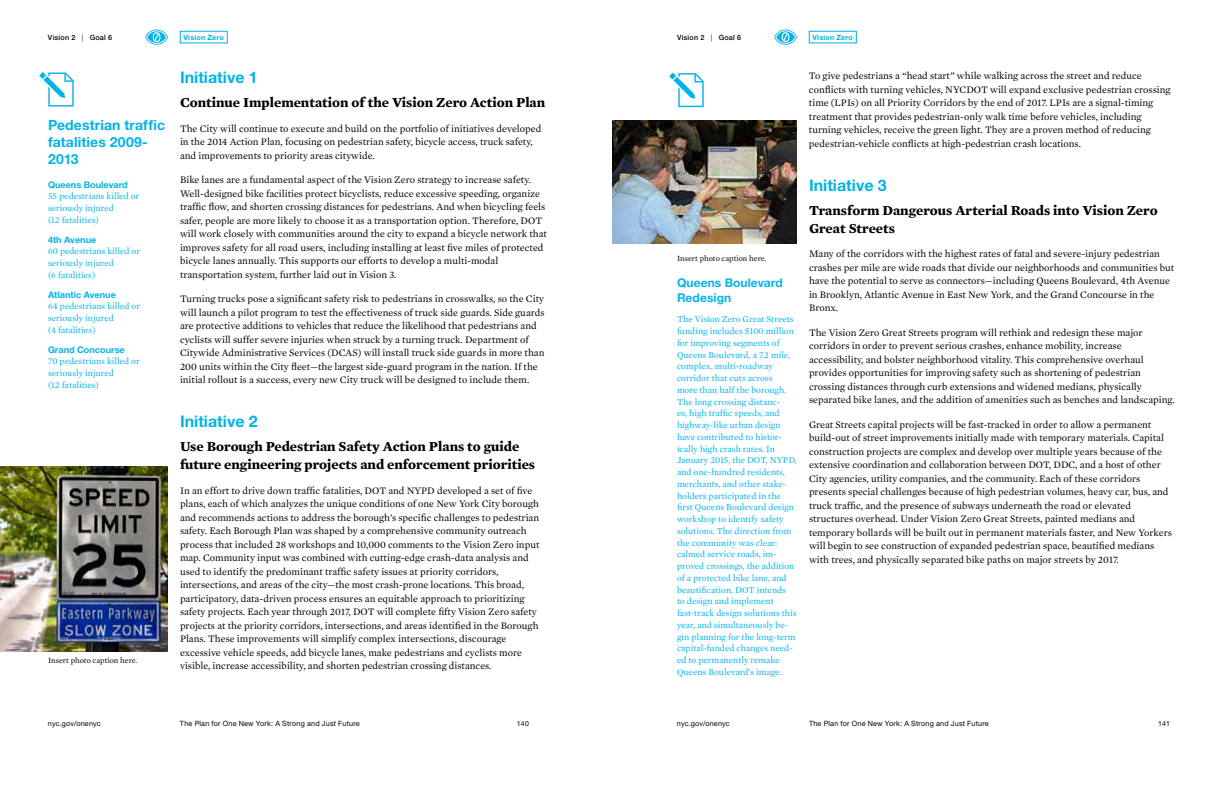
<style>
.page{position:relative;width:1224px;height:792px;background:#fff}
.page>*{position:absolute;margin:0;border:0;box-sizing:border-box;transform-origin:0 0}
.t1{font:700 16px "Helvetica Neue LT Pro";color:#00b3e9}
.t2{font:14px/18px "Mercury News HTF1 Bold";color:#000}
.t3{font:700 14px/17px "Helvetica Neue LT Pro";letter-spacing:.01em;color:#00b3e9}
.t4{font:700 12px/15px "Helvetica Neue LT Pro";letter-spacing:.005em;color:#00b3e9}
.t5{font:10.1px/13.5px "Mercury News HTF1 Roman";color:#000}
.t6{font:9.1px/11.8px "Mercury News HTF1 Roman";color:#00b3e9}
.t7{font:700 9.1px "Helvetica Neue LT Pro";color:#00b3e9}
.t8{font:8px "Mercury News HTF1 Roman";color:#000}
.t9{font:7.2px "Helvetica Neue LT Pro";letter-spacing:.025em;color:#000}
.t10{font:500 7.2px "Helvetica Neue LT Pro";letter-spacing:.03em;color:#000}
.t11{font:700 7.2px "Helvetica Neue LT Pro";letter-spacing:.025em;color:#00b3e9}
.t12{font:7px "Helvetica Neue LT Pro";color:#000}
.s1{font-weight:300}
</style>
<div class="page">
<div style="left:180px;top:31px;width:48px;height:12px;border:1px solid #00b3e9"></div>
<svg style="left:145px;top:29px;width:23px;height:16px"></svg>
<div style="left:809px;top:31px;width:48px;height:12px;border:1px solid #00b3e9"></div>
<svg style="left:774px;top:29px;width:23px;height:16px"></svg>
<img style="left:0;top:467px;width:168px;height:185px">
<svg style="left:39px;top:72px;width:35px;height:35px"></svg>
<img style="left:612px;top:120px;width:185px;height:123px">
<svg style="left:669px;top:73px;width:35px;height:34px"></svg>
<p class="t10" style="left:48px;top:33px;width:66px">Vision 2 <span class="s1">|</span> Goal 6</p>
<p class="t11" style="left:183px;top:33px;width:42px">Vision Zero</p>
<p class="t10" style="left:677px;top:33px;width:66px">Vision 2 <span class="s1">|</span> Goal 6</p>
<p class="t11" style="left:813px;top:33px;width:42px">Vision Zero</p>
<h2 class="t3" style="left:48px;top:116px;width:119px">Pedestrian traffic fatalities 2009-<br>2013</h2>
<p class="t7" style="left:48px;top:179px;width:81px">Queens Boulevard</p>
<p class="t6" style="left:48px;top:190px;width:93px">55 pedestrians killed or seriously injured<br>(12 fatalities)</p>
<p class="t7" style="left:48px;top:234px;width:50px">4th Avenue</p>
<p class="t6" style="left:48px;top:245px;width:94px">60 pedestrians killed or seriously injured<br>(6 fatalities)</p>
<p class="t7" style="left:48px;top:289px;width:69px">Atlantic Avenue</p>
<p class="t6" style="left:48px;top:300px;width:94px">64 pedestrians killed or seriously injured<br>(4 fatalities)</p>
<p class="t7" style="left:48px;top:344px;width:78px">Grand Concourse</p>
<p class="t6" style="left:48px;top:355px;width:93px">70 pedestrians killed or seriously injured<br>(12 fatalities)</p>
<p class="t8" style="left:48px;top:655px;width:91px">Insert photo caption here.</p>
<h1 class="t1" style="left:180px;top:68px;width:79px">Initiative 1</h1>
<h2 class="t2" style="left:180px;top:94px;width:367px">Continue Implementation of the Vision Zero Action Plan</h2>
<p class="t5" style="left:180px;top:122px;width:363px">The City will continue to execute and build on the portfolio of initiatives developed in the 2014 Action Plan, focusing on pedestrian safety, bicycle access, truck safety, and improvements to priority areas citywide.</p>
<p class="t5" style="left:180px;top:173px;width:369px">Bike lanes are a fundamental aspect of the Vision Zero strategy to increase safety.<br>Well-designed bike facilities protect bicyclists, reduce excessive speeding, organize traffic flow, and shorten crossing distances for pedestrians. And when bicycling feels safer, people are more likely to choose it as a transportation option. Therefore, DOT will work closely with communities around the city to expand a bicycle network that improves safety for all road users, including installing at least five miles of protected bicycle lanes annually. This supports our efforts to develop a multi-modal transportation system, further laid out in Vision 3.</p>
<p class="t5" style="left:180px;top:292px;width:366px">Turning trucks pose a significant safety risk to pedestrians in crosswalks, so the City will launch a pilot program to test the effectiveness of truck side guards. Side guards are protective additions to vehicles that reduce the likelihood that pedestrians and cyclists will suffer severe injuries when struck by a turning truck. Department of Citywide Administrative Services (DCAS) will install truck side guards in more than 200 units within the City fleet—the largest side-guard program in the nation. If the initial rollout is a success, every new City truck will be designed to include them.</p>
<h1 class="t1" style="left:180px;top:412px;width:79px">Initiative 2</h1>
<h2 class="t2" style="left:180px;top:438px;width:357px">Use Borough Pedestrian Safety Action Plans to guide future engineering projects and enforcement priorities</h2>
<p class="t5" style="left:180px;top:484px;width:361px">In an effort to drive down traffic fatalities, DOT and NYPD developed a set of five plans, each of which analyzes the unique conditions of one New York City borough and recommends actions to address the borough’s specific challenges to pedestrian safety. Each Borough Plan was shaped by a comprehensive community outreach process that included 28 workshops and 10,000 comments to the Vision Zero input map. Community input was combined with cutting-edge crash-data analysis and used to identify the predominant traffic safety issues at priority corridors, intersections, and areas of the city—the most crash-prone locations. This broad, participatory, data-driven process ensures an equitable approach to prioritizing safety projects. Each year through 2017, DOT will complete fifty Vision Zero safety projects at the priority corridors, intersections, and areas identified in the Borough Plans. These improvements will simplify complex intersections, discourage excessive vehicle speeds, add bicycle lanes, make pedestrians and cyclists more visible, increase accessibility, and shorten pedestrian crossing distances.</p>
<p class="t8" style="left:677px;top:254px;width:91px">Insert photo caption here.</p>
<p class="t4" style="left:677px;top:275px;width:107px">Queens Boulevard<br>Redesign</p>
<p class="t6" style="left:677px;top:313px;width:121px">The Vision Zero Great Streets funding includes $100 million for improving segments of<br>Queens Boulevard, a 7.2 mile, complex, multi-roadway corridor that cuts across<br>more than half the borough.<br>The long crossing distanc-<br>es, high traffic speeds, and highway-like urban design have contributed to histor&shy;ically high crash rates. In<br>January 2015, the DOT, NYPD, and one-hundred residents, merchants, and other stake&shy;holders participated in the first Queens Boulevard design workshop to identify safety solutions. The direction from the community was clear: calmed service roads, im&shy;proved crossings, the addition of a protected bike lane, and beautification. DOT intends<br>to design and implement fast-track design solutions this year, and simultaneously be&shy;gin planning for the long-term capital-funded changes need&shy;ed to permanently remake<br>Queens Boulevard’s image.</p>
<p class="t5" style="left:809px;top:69px;width:363px">To give pedestrians a “head start” while walking across the street and reduce conflicts with turning vehicles, NYCDOT will expand exclusive pedestrian crossing time (LPIs) on all Priority Corridors by the end of 2017. LPIs are a signal-timing treatment that provides pedestrian-only walk time before vehicles, including turning vehicles, receive the green light. They are a proven method of reducing pedestrian-vehicle conflicts at high-pedestrian crash locations.</p>
<h1 class="t1" style="left:809px;top:175px;width:79px">Initiative 3</h1>
<h2 class="t2" style="left:809px;top:201px;width:350px">Transform Dangerous Arterial Roads into Vision Zero<br>Great Streets</h2>
<p class="t5" style="left:809px;top:247px;width:367px">Many of the corridors with the highest rates of fatal and severe-injury pedestrian crashes per mile are wide roads that divide our neighborhoods and communities but have the potential to serve as connectors—including Queens Boulevard, 4th Avenue in Brooklyn, Atlantic Avenue in East New York, and the Grand Concourse in the Bronx.</p>
<p class="t5" style="left:809px;top:326px;width:367px">The Vision Zero Great Streets program will rethink and redesign these major corridors in order to prevent serious crashes, enhance mobility, increase accessibility, and bolster neighborhood vitality. This comprehensive overhaul provides opportunities for improving safety such as shortening of pedestrian crossing distances through curb extensions and widened medians, physically separated bike lanes, and the addition of amenities such as benches and landscaping.</p>
<p class="t5" style="left:809px;top:418px;width:364px">Great Streets capital projects will be fast-tracked in order to allow a permanent build-out of street improvements initially made with temporary materials. Capital construction projects are complex and develop over multiple years because of the extensive coordination and collaboration between DOT, DDC, and a host of other City agencies, utility companies, and the community. Each of these corridors presents special challenges because of high pedestrian volumes, heavy car, bus, and truck traffic, and the presence of subways underneath the road or elevated structures overhead. Under Vision Zero Great Streets, painted medians and temporary bollards will be built out in permanent materials faster, and New Yorkers will begin to see construction of expanded pedestrian space, beautified medians with trees, and physically separated bike paths on major streets by 2017.</p>
<p class="t9" style="left:48px;top:719px;width:54px">nyc.gov/onenyc</p>
<p class="t9" style="left:180px;top:719px;width:181px">The Plan for One New York: A Strong and Just Future</p>
<p class="t9" style="left:677px;top:719px;width:54px">nyc.gov/onenyc</p>
<p class="t9" style="left:809px;top:719px;width:181px">The Plan for One New York: A Strong and Just Future</p>
<p class="t12" style="left:517px;top:719px;width:14px">140</p>
<p class="t12" style="left:1158px;top:719px;width:13px">141</p>
</div>
